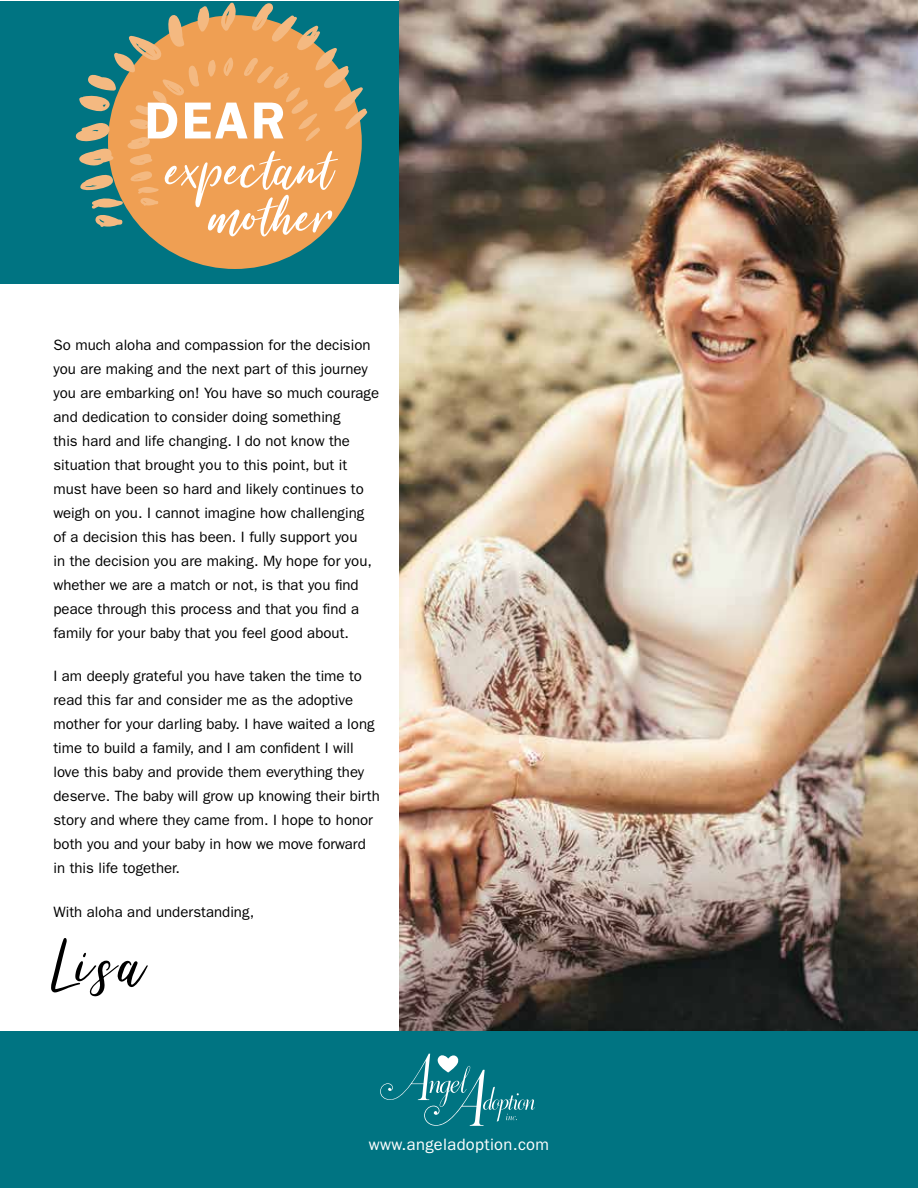
<style>
.page{position:relative;width:918px;height:1188px;background:#fff}
.page>*{position:absolute;margin:0;border:0;box-sizing:border-box;transform-origin:0 0}
.t1{font:79.5px "Summer Festival Alt";color:#000}
.t2{font:73.5px "Summer Festival Alt";color:#fff}
.t3{font:600 52.35px "ITC Franklin Gothic Std";color:#fff}
.t4{font:16.5px "ITC Franklin Gothic Std";letter-spacing:.02em;color:#fff}
.t5{font:15px/24px "ITC Franklin Gothic Std";color:#000}
</style>
<div class="page">
<div style="left:0;top:1px;width:918px;height:283px;background:#007482"></div>
<img style="left:400px;top:0;width:518px;height:1031px">
<div style="left:0;top:1031px;width:918px;height:157px;background:#007482"></div>
<div style="left:108px;top:15px;width:254px;height:254px;background:#ef9f53;border-radius:50%"></div>
<svg style="left:243px;top:3px;width:125px;height:139px"></svg>
<svg style="left:75px;top:2px;width:161px;height:226px"></svg>
<svg style="left:380px;top:1054px;width:155px;height:72px"></svg>
<h3 class="t3" style="left:145px;top:90px;width:142px">DEAR</h3>
<h2 class="t2" style="left:169px;top:129px;width:168px">expectant</h2>
<h2 class="t2" style="left:212px;top:175px;width:125px">mother</h2>
<p class="t5" style="left:53px;top:333px;width:327px">So much aloha and compassion for the decision you are making and the next part of this journey you are embarking on! You have so much courage and dedication to consider doing something<br>this hard and life changing. I do not know the situation that brought you to this point, but it must have been so hard and likely continues to weigh on you. I cannot imagine how challenging of a decision this has been. I fully support you<br>in the decision you are making. My hope for you, whether we are a match or not, is that you find peace through this process and that you find a family for your baby that you feel good about.</p>
<p class="t5" style="left:53px;top:664px;width:328px">I am deeply grateful you have taken the time to read this far and consider me as the adoptive mother for your darling baby. I have waited a long time to build a family, and I am confident I will love this baby and provide them everything they deserve. The baby will grow up knowing their birth story and where they came from. I hope to honor both you and your baby in how we move forward in this life together.</p>
<p class="t5" style="left:53px;top:900px;width:202px">With aloha and understanding,</p>
<h1 class="t1" style="left:53px;top:921px;width:95px">Lisa</h1>
<p class="t4" style="left:369px;top:1135px;width:182px">www.angeladoption.com</p>
</div>
